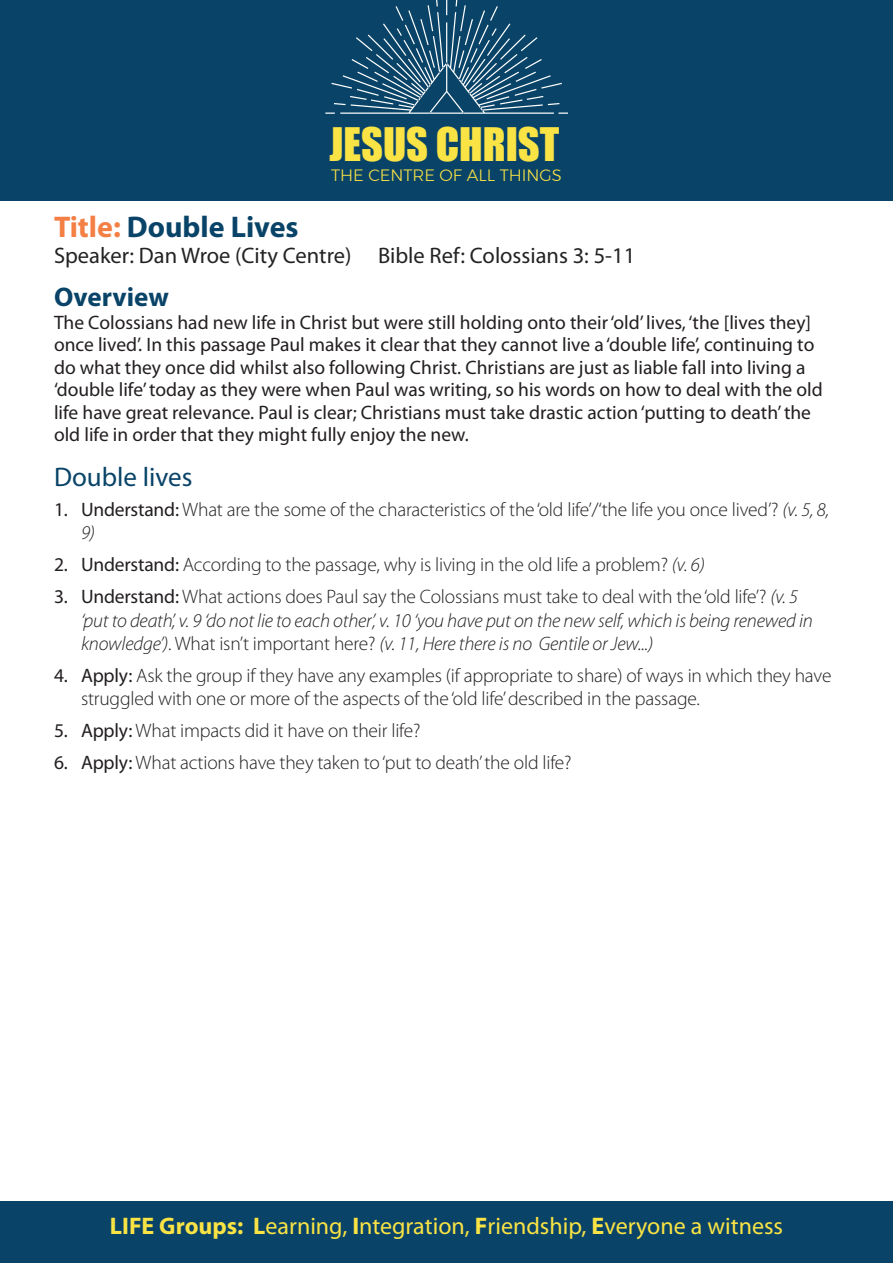
<style>
.page{position:relative;width:893px;height:1263px;background:#fff}
.page>*{position:absolute;margin:0;border:0;box-sizing:border-box;transform-origin:0 0}
.t1{font:42.45px "Impact";color:#fae344}
.t2{font:700 30px "Myriad Pro";color:#094468}
.t3{font:27px "Myriad Pro";color:#094468}
.t4{font:700 27px "Myriad Pro";color:#094468}
.t5{font:24px "Myriad Pro";color:#fae344}
.t6{font:22.5px "Myriad Pro";color:#232323}
.t7{font:19.5px/22.5px "Myriad Pro";color:#231f20}
.t8{font:300 19.5px/23.4px "Myriad Pro";letter-spacing:-.01em;color:#231f20}
.t9{font:italic 300 19.5px/23.4px "Myriad Pro";letter-spacing:-.01em;color:#231f20}
.t10{font:300 16.35px "Montserrat";color:#fae344}
.s1{color:#f47f45}
.s2{font-weight:400}
.s3{font-style:italic}
.s4{font-weight:400;font-style:normal}
.s5{font-style:normal}
.s6{font-weight:700}
</style>
<div class="page">
<div style="left:0;top:0;width:893px;height:200px;background:#094468"></div>
<div style="left:0;top:1201px;width:893px;height:62px;background:#094468"></div>
<svg style="left:325px;top:0;width:243px;height:114px"></svg>
<p class="t1" style="left:329px;top:111px;width:231px">JESUS CHRIST</p>
<p class="t10" style="left:331px;top:163px;width:232px">THE CENTRE OF ALL THINGS</p>
<p class="t2" style="left:54px;top:207px;width:246px"><span class="s1">Title:</span> Double Lives</p>
<p class="t6" style="left:54px;top:243px;width:583px">Speaker: Dan Wroe (City Centre) Bible Ref: Colossians 3: 5-11</p>
<p class="t4" style="left:54px;top:280px;width:116px">Overview</p>
<p class="t7" style="left:54px;top:311px;width:770px">The Colossians had new life in Christ but were still holding onto their ‘old’ lives, ‘the [lives they] once lived’. In this passage Paul makes it clear that they cannot live a ‘double life’, continuing to do what they once did whilst also following Christ. Christians are just as liable fall into living a ‘double life’ today as they were when Paul was writing, so his words on how to deal with the old life have great relevance. Paul is clear; Christians must take drastic action ‘putting to death’ the old life in order that they might fully enjoy the new.</p>
<p class="t3" style="left:54px;top:462px;width:140px">Double lives</p>
<p class="t8" style="left:81px;top:498px;width:750px;text-indent:-27px"><span class="s2">1. Understand:</span> What are the some of the characteristics of the ‘old life’/‘the life you once lived’? <span class="s3">(v. 5, 8,<br>9)</span></p>
<p class="t8" style="left:54px;top:553px;width:652px"><span class="s2">2. Understand:</span> According to the passage, why is living in the old life a problem? <span class="s3">(v. 6)</span></p>
<p class="t9" style="left:81px;top:585px;width:733px;text-indent:-27px"><span class="s4">3. Understand:</span> <span class="s5">What actions does Paul say the Colossians must take to deal with the ‘old life’?</span> (v. 5 ‘put to death’, v. 9 ‘do not lie to each other’, v. 10 ‘you have put on the new self, which is being renewed in knowledge’)<span class="s5">. What isn’t important here?</span> (v. 11, Here there is no Gentile or Jew...)</p>
<p class="t8" style="left:81px;top:664px;width:752px;text-indent:-27px"><span class="s2">4. Apply:</span> Ask the group if they have any examples (if appropriate to share) of ways in which they have struggled with one or more of the aspects of the ‘old life’ described in the passage.</p>
<p class="t8" style="left:54px;top:719px;width:368px"><span class="s2">5. Apply:</span> What impacts did it have on their life?</p>
<p class="t8" style="left:54px;top:751px;width:519px"><span class="s2">6. Apply:</span> What actions have they taken to ‘put to death’ the old life?</p>
<p class="t5" style="left:110px;top:1213px;width:675px"><span class="s6">LIFE Groups: L</span>earning, <span class="s6">I</span>ntegration, <span class="s6">F</span>riendship, <span class="s6">E</span>veryone a witness</p>
</div>
